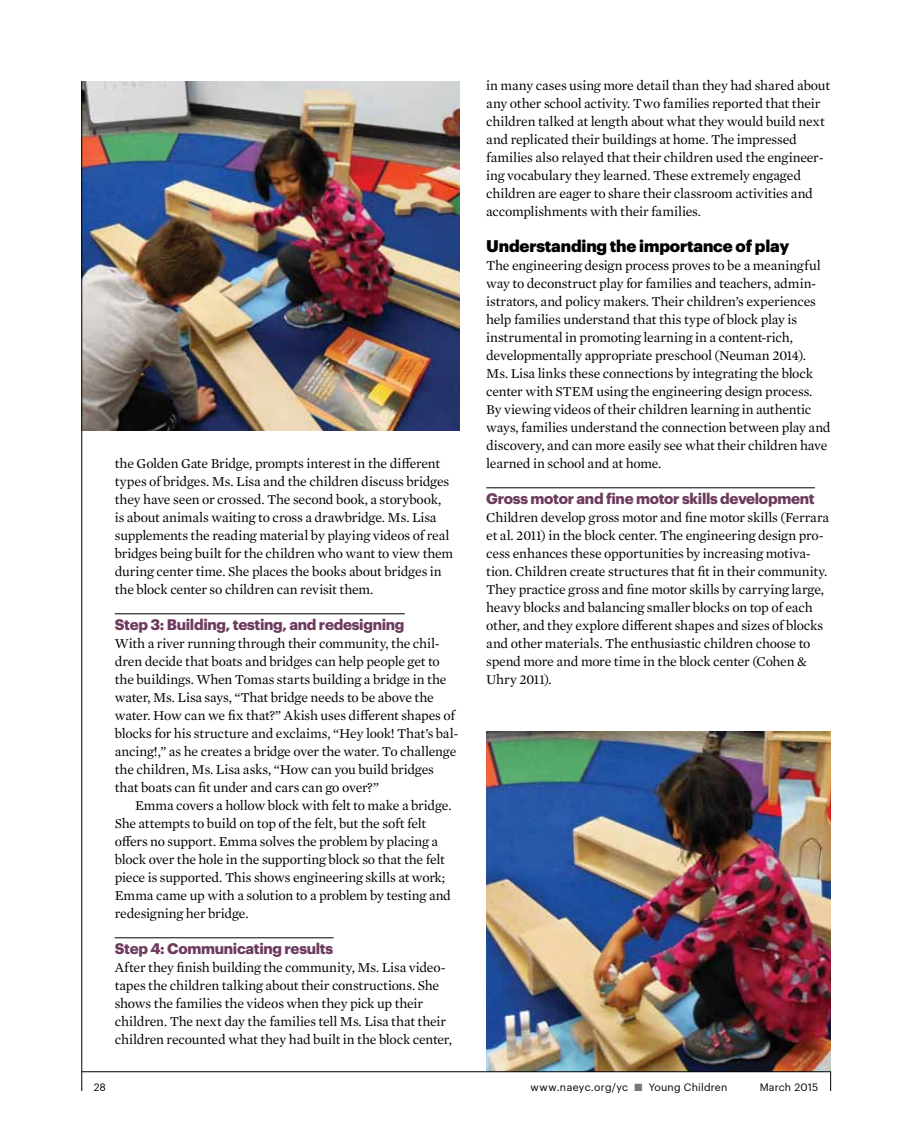
<style>
.page{position:relative;width:905px;height:1134px;background:#fff}
.page>*{position:absolute;margin:0;border:0;box-sizing:border-box;transform-origin:0 0}
.t1{font:900 16.5px "Graphik";letter-spacing:-.01em;color:#000}
.t2{font:700 15px "Graphik";letter-spacing:-.02em;color:#6d3b5d}
.t3{font:13.8px/18px "Mercury Text G1";letter-spacing:-.015em;color:#000}
.t4{font:10.5px "Graphik";letter-spacing:.02em;color:#000}
.s1{color:#77787b}
</style>
<div class="page">
<hr style="left:115px;top:613px;width:290px;height:1px;background:#000">
<hr style="left:115px;top:937px;width:218px;height:1px;background:#000">
<hr style="left:486px;top:487px;width:328px;height:1px;background:#000">
<img style="left:82px;top:81px;width:377px;height:350px">
<img style="left:486px;top:732px;width:344px;height:339px">
<hr style="left:81px;top:81px;width:1px;height:1010px;background:#000">
<svg style="left:830px;top:1072px;width:1px;height:19px"></svg>
<hr style="left:82px;top:1071px;width:748px;height:1px;background:#000">
<p class="t3" style="left:115px;top:454px;width:340px">the Golden Gate Bridge, prompts interest in the different types of bridges. Ms. Lisa and the children discuss bridges they have seen or crossed. The second book, a storybook, is about animals waiting to cross a drawbridge. Ms. Lisa supplements the reading material by playing videos of real bridges being built for the children who want to view them during center time. She places the books about bridges in the block center so children can revisit them.</p>
<p class="t2" style="left:115px;top:613px;width:291px">Step 3: Building, testing, and redesigning</p>
<p class="t3" style="left:115px;top:634px;width:345px">With a river running through their community, the chil&shy;dren decide that boats and bridges can help people get to the buildings. When Tomas starts building a bridge in the water, Ms. Lisa says, “That bridge needs to be above the water. How can we fix that?” Akish uses different shapes of blocks for his structure and exclaims, “Hey look! That’s bal&shy;ancing!,” as he creates a bridge over the water. To challenge the children, Ms. Lisa asks, “How can you build bridges that boats can fit under and cars can go over?”</p>
<p class="t3" style="left:115px;top:796px;width:338px;text-indent:20px">Emma covers a hollow block with felt to make a bridge.<br>She attempts to build on top of the felt, but the soft felt offers no support. Emma solves the problem by placing a block over the hole in the supporting block so that the felt piece is supported. This shows engineering skills at work; Emma came up with a solution to a problem by testing and redesigning her bridge.</p>
<p class="t2" style="left:115px;top:937px;width:220px">Step 4: Communicating results</p>
<p class="t3" style="left:115px;top:958px;width:338px">After they finish building the community, Ms. Lisa video&shy;tapes the children talking about their constructions. She shows the families the videos when they pick up their children. The next day the families tell Ms. Lisa that their children recounted what they had built in the block center,</p>
<p class="t3" style="left:486px;top:76px;width:345px">in many cases using more detail than they had shared about any other school activity. Two families reported that their children talked at length about what they would build next and replicated their buildings at home. The impressed families also relayed that their children used the engineer&shy;ing vocabulary they learned. These extremely engaged children are eager to share their classroom activities and accomplishments with their families.</p>
<p class="t1" style="left:486px;top:233px;width:304px">Understanding the importance of play</p>
<p class="t3" style="left:486px;top:256px;width:346px">The engineering design process proves to be a meaningful way to deconstruct play for families and teachers, admin&shy;istrators, and policy makers. Their children’s experiences help families understand that this type of block play is instrumental in promoting learning in a content-rich, developmentally appropriate preschool (Neuman 2014).<br>Ms. Lisa links these connections by integrating the block center with STEM using the engineering design process.<br>By viewing videos of their children learning in authentic ways, families understand the connection between play and discovery, and can more easily see what their children have learned in school and at home.</p>
<p class="t2" style="left:486px;top:487px;width:330px">Gross motor and fine motor skills development</p>
<p class="t3" style="left:486px;top:508px;width:344px">Children develop gross motor and fine motor skills (Ferrara et al. 2011) in the block center. The engineering design pro&shy;cess enhances these opportunities by increasing motiva&shy;tion. Children create structures that fit in their community.<br>They practice gross and fine motor skills by carrying large, heavy blocks and balancing smaller blocks on top of each other, and they explore different shapes and sizes of blocks and other materials. The enthusiastic children choose to spend more and more time in the block center (Cohen &amp; Uhry 2011).</p>
<p class="t4" style="left:94px;top:1079px;width:14px">28</p>
<p class="t4" style="left:530px;top:1079px;width:198px">www.naeyc.org/yc <span class="s1">■</span> Young Children</p>
<p class="t4" style="left:759px;top:1079px;width:60px">March 2015</p>
</div>
